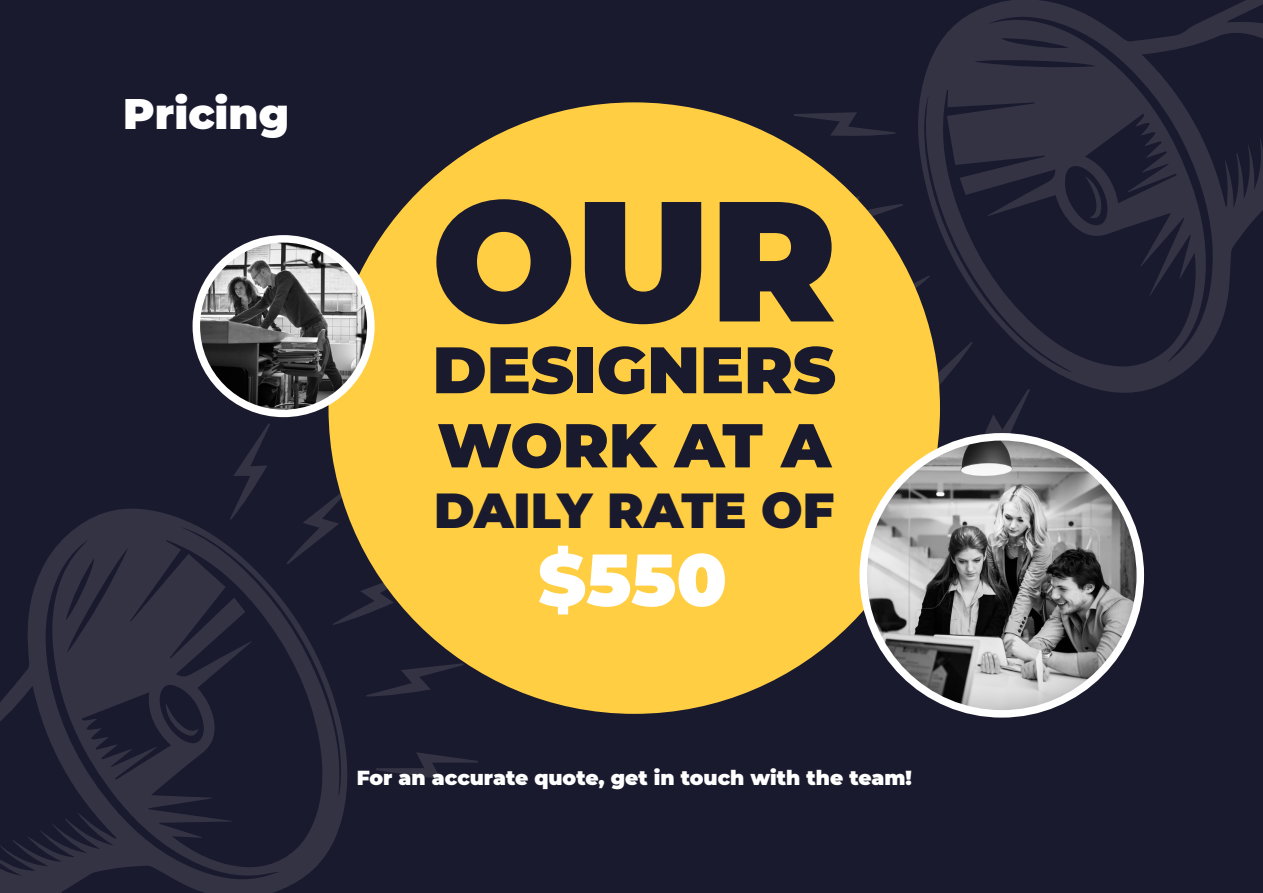
<style>
.page{position:relative;width:1263px;height:893px;background:#1a1a2e}
.page>*{position:absolute;margin:0;border:0;box-sizing:border-box;transform-origin:0 0}
.t1{font:900 170.7px "Montserrat";color:#1a1a2e}
.t2{font:900 73.2px "Montserrat";color:#fff}
.t3{font:900 65.55px "Montserrat";color:#1a1a2e}
.t4{font:900 61.8px "Montserrat";letter-spacing:-.01em;color:#1a1a2e}
.t5{font:900 49.05px "Montserrat";color:#1a1a2e}
.t6{font:900 42.6px "Montserrat";color:#fff}
.t7{font:900 20.25px "Montserrat";color:#fff}
</style>
<div class="page">
<svg style="left:918px;top:0;width:345px;height:393px"></svg>
<svg style="left:855px;top:196px;width:48px;height:31px"></svg>
<svg style="left:794px;top:112px;width:101px;height:24px"></svg>
<svg style="left:910px;top:275px;width:20px;height:46px"></svg>
<svg style="left:933px;top:342px;width:97px;height:111px"></svg>
<svg style="left:1085px;top:176px;width:16px;height:43px"></svg>
<svg style="left:0;top:509px;width:347px;height:384px"></svg>
<svg style="left:230px;top:424px;width:40px;height:96px"></svg>
<svg style="left:287px;top:494px;width:118px;height:131px"></svg>
<svg style="left:366px;top:663px;width:98px;height:33px"></svg>
<svg style="left:376px;top:752px;width:102px;height:27px"></svg>
<svg style="left:166px;top:703px;width:33px;height:34px"></svg>
<div style="left:328px;top:102px;width:612px;height:612px;background:#ffce43;border-radius:50%"></div>
<img style="left:863px;top:437px;width:277px;height:277px;border-radius:139px">
<div style="left:859px;top:433px;width:285px;height:285px;border:8px solid #fff;border-radius:50%"></div>
<img style="left:196px;top:239px;width:175px;height:174px;border-radius:87px">
<div style="left:193px;top:235px;width:182px;height:182px;border:8px solid #fff;border-radius:50%"></div>
<h3 class="t6" style="left:123px;top:82px;width:167px">Pricing</h3>
<h1 class="t1" style="left:431px;top:133px;width:407px">OUR</h1>
<h3 class="t3" style="left:433px;top:321px;width:405px">DESIGNERS</h3>
<h3 class="t4" style="left:437px;top:399px;width:395px">WORK AT A</h3>
<h3 class="t5" style="left:434px;top:473px;width:402px">DAILY RATE OF</h3>
<h2 class="t2" style="left:538px;top:525px;width:190px">$550</h2>
<p class="t7" style="left:357px;top:763px;width:557px">For an accurate quote, get in touch with the team!</p>
</div>
